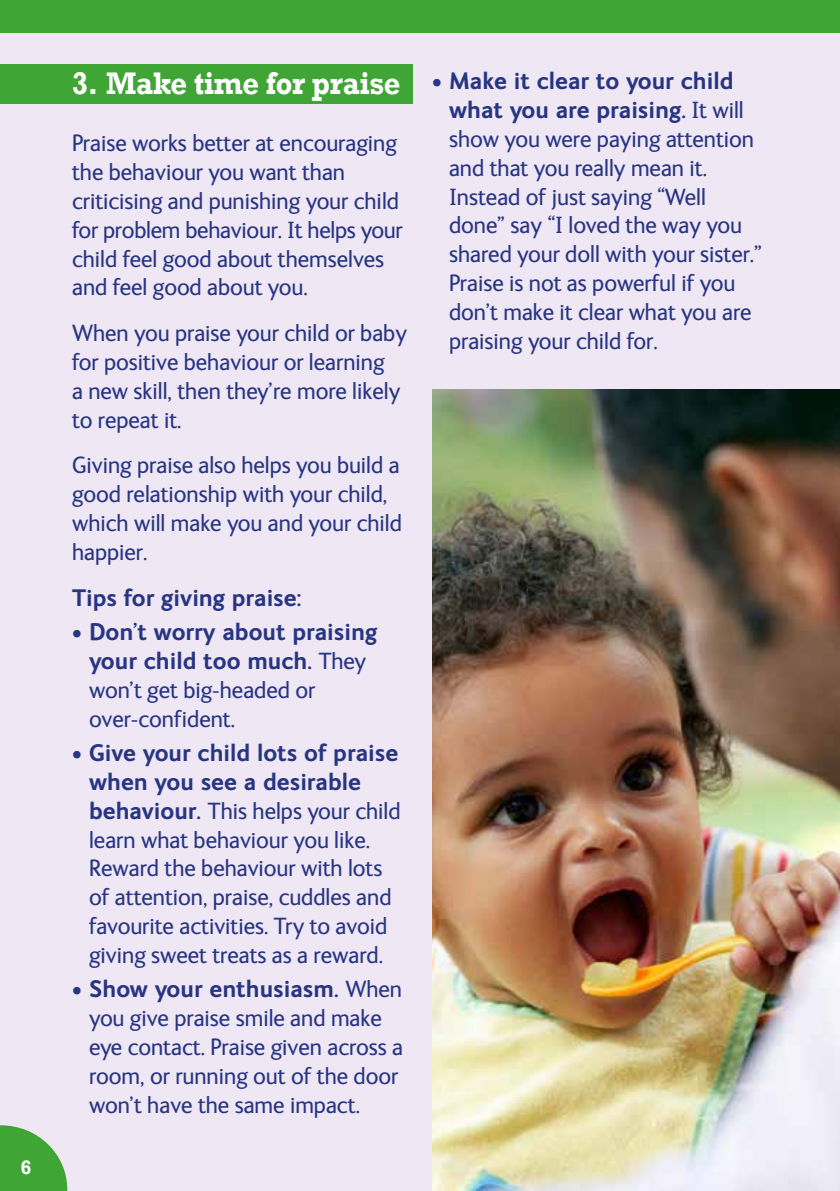
<style>
.page{position:relative;width:840px;height:1191px;background:#fff}
.page>*{position:absolute;margin:0;border:0;box-sizing:border-box;transform-origin:0 0}
.t1{font:700 32px "Rockwell";letter-spacing:-.01em;color:#fff;scale:.91 1}
.t2{font:24px/28.8px "FS Ingrid";color:#283583}
.t3{font:700 24px "FS Ingrid";color:#283583}
.t4{font:700 20px "Rockwell";color:#fff}
.s1{font-weight:700}
</style>
<div class="page">
<div style="left:0;top:0;width:839px;height:1191px;background:#efe8f4"></div>
<svg style="left:0;top:1125px;width:67px;height:66px"></svg>
<div style="left:0;top:0;width:839px;height:32px;background:#3fa535"></div>
<img style="left:432px;top:389px;width:407px;height:802px">
<div style="left:0;top:64px;width:412px;height:39px;background:#3fa535"></div>
<p class="t4" style="left:20px;top:1155px;width:13px">6</p>
<h1 class="t1" style="left:72px;top:64px;width:362px">3. Make time for praise</h1>
<p class="t2" style="left:72px;top:129px;width:332px">Praise works better at encouraging the behaviour you want than criticising and punishing your child for problem behaviour. It helps your child feel good about themselves and feel good about you.</p>
<p class="t2" style="left:72px;top:319px;width:336px">When you praise your child or baby for positive behaviour or learning<br>a new skill, then they’re more likely to repeat it.</p>
<p class="t2" style="left:72px;top:451px;width:331px">Giving praise also helps you build a good relationship with your child, which will make you and your child happier.</p>
<p class="t3" style="left:72px;top:584px;width:231px">Tips for giving praise:</p>
<p class="t2" style="left:89px;top:618px;width:289px;text-indent:-17px">• <span class="s1">Don’t worry about praising your child too much.</span> They won’t get big-headed or over-confident.</p>
<p class="t2" style="left:89px;top:739px;width:313px;text-indent:-17px">• <span class="s1">Give your child lots of praise when you see a desirable behaviour.</span> This helps your child learn what behaviour you like.<br>Reward the behaviour with lots of attention, praise, cuddles and favourite activities. Try to avoid giving sweet treats as a reward.</p>
<p class="t2" style="left:89px;top:975px;width:315px;text-indent:-17px">• <span class="s1">Show your enthusiasm.</span> When you give praise smile and make eye contact. Praise given across a room, or running out of the door won’t have the same impact.</p>
<p class="t2" style="left:449px;top:67px;width:314px;text-indent:-17px">• <span class="s1">Make it clear to your child what you are praising.</span> It will show you were paying attention and that you really mean it.<br>Instead of just saying “Well done” say “I loved the way you shared your doll with your sister.”<br>Praise is not as powerful if you don’t make it clear what you are praising your child for.</p>
</div>
